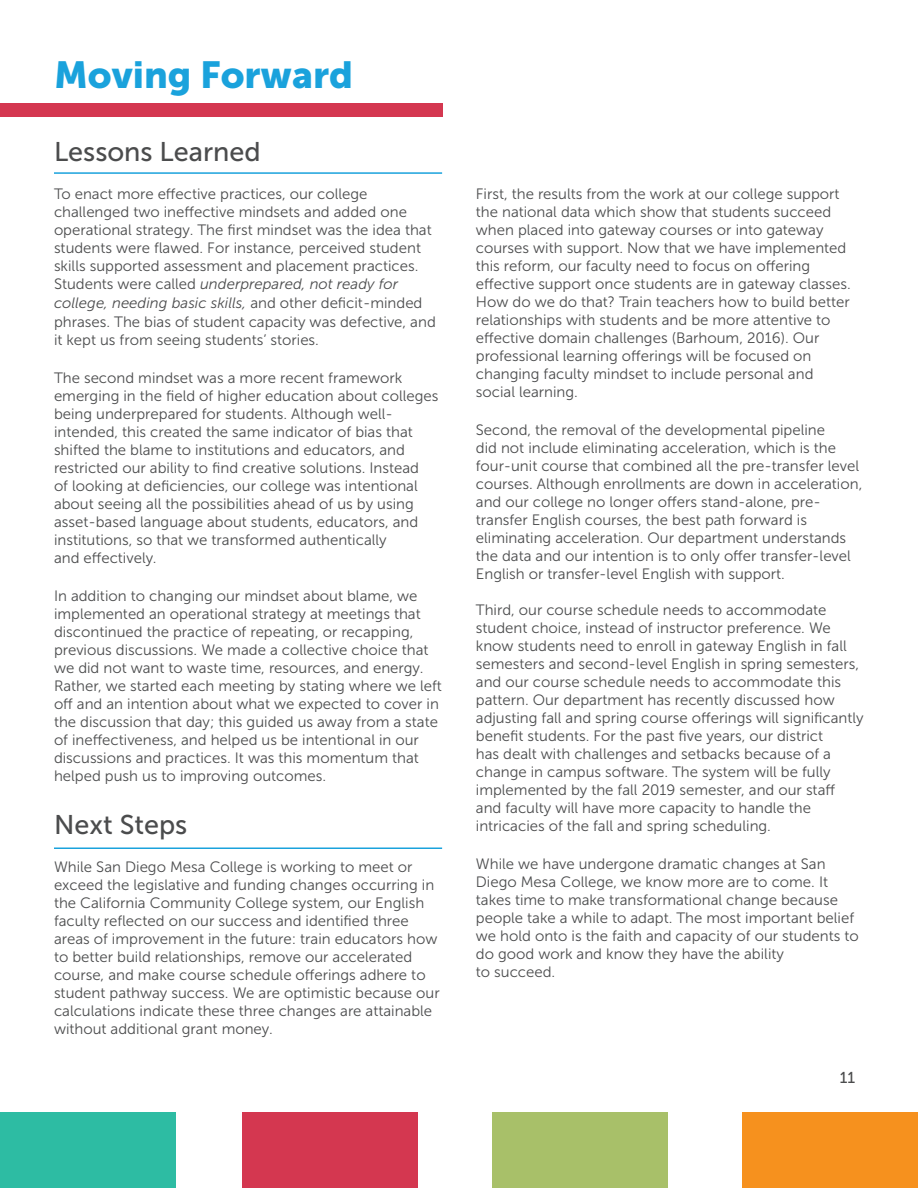
<style>
.page{position:relative;width:918px;height:1188px;background:#fff}
.page>*{position:absolute;margin:0;border:0;box-sizing:border-box;transform-origin:0 0}
.t1{font:37.5px "Museo Sans 900";color:#1aa2dc}
.t2{font:27px "Museo Sans 500";color:#4b4c4d}
.t3{font:15.75px "Museo Sans 500";color:#4b4c4d}
.t4{font:15px/18px "Museo Sans 300";color:#4b4c4d}
.s1{font-style:italic}
</style>
<div class="page">
<div style="left:0;top:1112px;width:176px;height:76px;background:#2dbca3"></div>
<div style="left:743px;top:1112px;width:175px;height:76px;background:#f6911e"></div>
<div style="left:242px;top:1112px;width:175px;height:76px;background:#d43750"></div>
<div style="left:493px;top:1112px;width:175px;height:76px;background:#a8c069"></div>
<div style="left:0;top:103px;width:442px;height:14px;background:#d43750"></div>
<hr style="left:54px;top:172px;width:388px;height:2px;background:#1aa2dc">
<hr style="left:54px;top:848px;width:388px;height:1px;background:#1aa2dc">
<h1 class="t1" style="left:54px;top:53px;width:301px">Moving Forward</h1>
<h2 class="t2" style="left:54px;top:137px;width:208px">Lessons Learned</h2>
<p class="t4" style="left:54px;top:185px;width:383px">To enact more effective practices, our college challenged two ineffective mindsets and added one operational strategy. The first mindset was the idea that students were flawed. For instance, perceived student skills supported assessment and placement practices.<br>Students were called <span class="s1">underprepared, not ready for college, needing basic skills,</span> and other deficit-minded phrases. The bias of student capacity was defective, and it kept us from seeing students’ stories.</p>
<p class="t4" style="left:54px;top:369px;width:386px">The second mindset was a more recent framework emerging in the field of higher education about colleges being underprepared for students. Although well&shy;intended, this created the same indicator of bias that shifted the blame to institutions and educators, and restricted our ability to find creative solutions. Instead<br>of looking at deficiencies, our college was intentional about seeing all the possibilities ahead of us by using asset-based language about students, educators, and institutions, so that we transformed authentically<br>and effectively.</p>
<p class="t4" style="left:54px;top:587px;width:389px">In addition to changing our mindset about blame, we implemented an operational strategy at meetings that discontinued the practice of repeating, or recapping, previous discussions. We made a collective choice that we did not want to waste time, resources, and energy.<br>Rather, we started each meeting by stating where we left off and an intention about what we expected to cover in the discussion that day; this guided us away from a state of ineffectiveness, and helped us be intentional in our discussions and practices. It was this momentum that helped push us to improving outcomes.</p>
<h2 class="t2" style="left:54px;top:810px;width:135px">Next Steps</h2>
<p class="t4" style="left:54px;top:858px;width:387px">While San Diego Mesa College is working to meet or exceed the legislative and funding changes occurring in the California Community College system, our English faculty reflected on our success and identified three areas of improvement in the future: train educators how to better build relationships, remove our accelerated course, and make course schedule offerings adhere to student pathway success. We are optimistic because our calculations indicate these three changes are attainable without additional grant money.</p>
<p class="t4" style="left:476px;top:185px;width:376px">First, the results from the work at our college support the national data which show that students succeed when placed into gateway courses or into gateway courses with support. Now that we have implemented this reform, our faculty need to focus on offering effective support once students are in gateway classes.<br>How do we do that? Train teachers how to build better relationships with students and be more attentive to effective domain challenges (Barhoum, 2016). Our professional learning offerings will be focused on changing faculty mindset to include personal and social learning.</p>
<p class="t4" style="left:476px;top:421px;width:388px">Second, the removal of the developmental pipeline<br>did not include eliminating acceleration, which is the four-unit course that combined all the pre-transfer level courses. Although enrollments are down in acceleration, and our college no longer offers stand-alone, pre&shy;transfer English courses, the best path forward is eliminating acceleration. Our department understands the data and our intention is to only offer transfer-level English or transfer-level English with support.</p>
<p class="t4" style="left:476px;top:601px;width:389px">Third, our course schedule needs to accommodate student choice, instead of instructor preference. We know students need to enroll in gateway English in fall semesters and second-level English in spring semesters, and our course schedule needs to accommodate this pattern. Our department has recently discussed how adjusting fall and spring course offerings will significantly benefit students. For the past five years, our district<br>has dealt with challenges and setbacks because of a change in campus software. The system will be fully implemented by the fall 2019 semester, and our staff and faculty will have more capacity to handle the intricacies of the fall and spring scheduling.</p>
<p class="t4" style="left:476px;top:855px;width:384px">While we have undergone dramatic changes at San Diego Mesa College, we know more are to come. It takes time to make transformational change because people take a while to adapt. The most important belief we hold onto is the faith and capacity of our students to do good work and know they have the ability<br>to succeed.</p>
<p class="t3" style="left:840px;top:1069px;width:17px">11</p>
</div>
